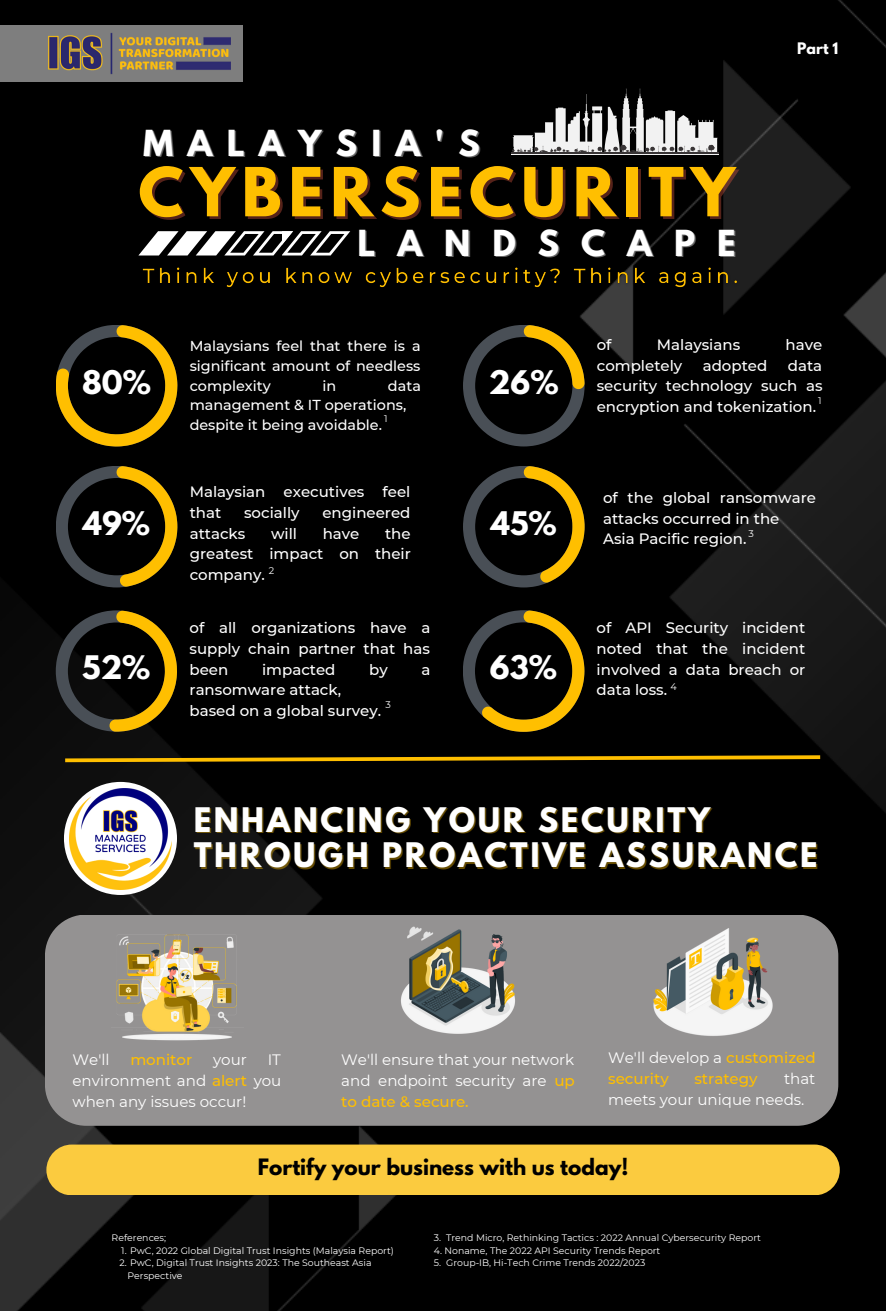
<style>
.page{position:relative;width:886px;height:1311px;background:#000}
.page>*{position:absolute;margin:0;border:0;box-sizing:border-box;transform-origin:0 0}
.t1{font:700 59.88px "League Spartan";letter-spacing:.12em;color:#ffbf00}
.t2{font:700 31.75px "League Spartan";letter-spacing:.45em;color:#fff}
.t3{font:700 31.75px "League Spartan";letter-spacing:.69em;color:#fff}
.t4{font:700 30px/35.6px "League Spartan";letter-spacing:.09em;color:#fff}
.t5{font:700 28.88px "League Spartan";color:#fff}
.t6{font:700 28.75px "League Spartan";color:#fff}
.t7{font:700 20px "League Spartan";color:#000}
.t8{font:15.12px/20.6px "Montserrat";color:#fff;text-align:justify}
.t9{font:500 15.12px/20.6px "Montserrat";color:#ffbf00}
.t10{font:500 15px/20.6px "Montserrat";color:#fff;text-align:justify}
.t11{font:500 14.38px/19.8px "Montserrat";color:#fff;text-align:justify}
.t12{font:700 14.12px "League Spartan";color:#fff}
.t13{font:9.62px "Montserrat";color:#fff}
.t14{font:9.38px/12.5px "Montserrat";color:#fff}
.s1{font-weight:500;color:#ffbf00}
.s2{font-weight:400;color:#fff}
</style>
<div class="page">
<img style="left:0;top:521px;width:412px;height:790px">
<svg style="left:56px;top:325px;width:121px;height:121px"></svg>
<div style="left:45px;top:914px;width:793px;height:211px;background:#949292"></div>
<img style="left:579px;top:0;width:307px;height:1048px">
<svg style="left:463px;top:325px;width:122px;height:121px"></svg>
<svg style="left:56px;top:466px;width:121px;height:121px"></svg>
<svg style="left:463px;top:466px;width:122px;height:121px"></svg>
<svg style="left:463px;top:610px;width:121px;height:122px"></svg>
<div style="left:0;top:25px;width:242px;height:57px;background:#7e7e7e"></div>
<img style="left:48px;top:33px;width:183px;height:41px">
<div style="left:64px;top:782px;width:113px;height:113px;background:#fff;border-radius:50%"></div>
<img style="left:70px;top:788px;width:101px;height:101px">
<img style="left:111px;top:926px;width:132px;height:118px">
<img style="left:396px;top:924px;width:124px;height:114px">
<img style="left:647px;top:924px;width:130px;height:118px">
<svg style="left:56px;top:610px;width:121px;height:121px"></svg>
<div style="left:46px;top:1144px;width:794px;height:51px;background:#fbcb3f;border-radius:25px"></div>
<svg style="left:61px;top:753px;width:763px;height:11px"></svg>
<hr style="left:511px;top:153px;width:207px;height:2px;background:#f2f2f2">
<hr style="left:511px;top:152px;width:207px;height:2px;background:#393536">
<svg style="left:512px;top:89px;width:205px;height:63px"></svg>
<img style="left:142px;top:259px;width:605px;height:37px">
<svg style="left:139px;top:231px;width:211px;height:24px"></svg>
<h2 class="t2" style="left:143px;top:127px;width:338px">MALAYSIA'S</h2>
<h1 class="t1" style="left:138px;top:162px;width:598px">CYBERSECURITY</h1>
<h2 class="t3" style="left:357px;top:227px;width:380px">LANDSCAPE</h2>
<p class="t12" style="left:797px;top:41px;width:43px">Part 1</p>
<p class="t11" style="left:190px;top:336px;width:233px">Malaysians feel that there is a significant amount of needless complexity</p>
<h3 class="t5" style="left:82px;top:367px;width:71px">80%</h3>
<h3 class="t5" style="left:489px;top:367px;width:71px">26%</h3>
<p class="t11" style="left:322px;top:375px;width:15px">in</p>
<p class="t11" style="left:190px;top:375px;width:233px;text-align:left;text-indent:198px">data management &amp; IT operations, despite it being avoidable.</p>
<p class="t13" style="left:384px;top:412px;width:5px">1</p>
<p class="t10" style="left:190px;top:481px;width:222px">Malaysian executives feel that</p>
<p class="t10" style="left:244px;top:502px;width:57px">socially</p>
<p class="t10" style="left:322px;top:502px;width:90px">engineered</p>
<p class="t10" style="left:190px;top:523px;width:57px">attacks</p>
<p class="t10" style="left:271px;top:523px;width:28px">will</p>
<p class="t10" style="left:323px;top:523px;width:38px">have</p>
<h3 class="t5" style="left:83px;top:508px;width:69px">49%</h3>
<h3 class="t5" style="left:491px;top:508px;width:67px">45%</h3>
<p class="t10" style="left:190px;top:523px;width:223px;text-indent:195px">the greatest impact on their company. <sup>2</sup></p>
<h3 class="t6" style="left:82px;top:653px;width:70px">52%</h3>
<p class="t10" style="left:190px;top:618px;width:243px">of all organizations have a supply chain partner that has been</p>
<p class="t10" style="left:262px;top:659px;width:75px">impacted</p>
<p class="t10" style="left:369px;top:659px;width:20px">by</p>
<p class="t10" style="left:422px;top:659px;width:10px">a</p>
<p class="t10" style="left:190px;top:680px;width:193px">ransomware attack, based on a global survey.</p>
<p class="t13" style="left:385px;top:699px;width:7px">3</p>
<h3 class="t5" style="left:490px;top:653px;width:69px">63%</h3>
<p class="t10" style="left:597px;top:334px;width:16px">of</p>
<p class="t10" style="left:657px;top:334px;width:85px">Malaysians</p>
<p class="t10" style="left:785px;top:334px;width:38px">have</p>
<p class="t10" style="left:597px;top:355px;width:87px">completely</p>
<p class="t10" style="left:703px;top:355px;width:66px">adopted</p>
<p class="t10" style="left:597px;top:355px;width:227px;text-indent:191px">data security technology such as encryption and tokenization.</p>
<p class="t13" style="left:818px;top:395px;width:5px">1</p>
<p class="t10" style="left:603px;top:487px;width:214px;text-align:left">of the global ransomware attacks occurred in the<br>Asia Pacific region.</p>
<p class="t13" style="left:748px;top:528px;width:7px">3</p>
<p class="t10" style="left:597px;top:618px;width:210px">of API Security incident noted that the incident involved a data breach or data loss. <sup>4</sup></p>
<h3 class="t4" style="left:194px;top:805px;width:625px">ENHANCING YOUR SECURITY<br>THROUGH PROACTIVE ASSURANCE</h3>
<p class="t8" style="left:73px;top:1049px;width:210px;text-indent:195px">IT environment and <span class="s1">alert</span> you when any issues occur!</p>
<p class="t8" style="left:341px;top:1049px;width:235px">We'll ensure that your network and endpoint security are <span class="s1">up to date &amp; secure.</span></p>
<p class="t9" style="left:608px;top:1047px;width:209px"><span class="s2">We'll develop a</span> customized security</p>
<p class="t8" style="left:73px;top:1049px;width:38px">We'll</p>
<p class="t9" style="left:130px;top:1049px;width:63px">monitor</p>
<p class="t8" style="left:213px;top:1049px;width:35px">your</p>
<p class="t8" style="left:608px;top:1068px;width:209px;text-indent:176px">that meets your unique needs.</p>
<p class="t9" style="left:694px;top:1068px;width:65px">strategy</p>
<h3 class="t7" style="left:258px;top:1156px;width:372px">Fortify your business with us today!</h3>
<p class="t14" style="left:112px;top:1232px;width:56px">References;</p>
<p class="t14" style="left:434px;top:1232px;width:328px">3. Trend Micro, Rethinking Tactics : 2022 Annual Cybersecurity Report</p>
<p class="t14" style="left:434px;top:1244px;width:228px">4. Noname, The 2022 API Security Trends Report</p>
<p class="t14" style="left:434px;top:1256px;width:213px">5. Group-IB, Hi-Tech Crime Trends 2022/2023</p>
<p class="t14" style="left:121px;top:1244px;width:274px">1. PwC, 2022 Global Digital Trust Insights (Malaysia Report)</p>
<p class="t14" style="left:128px;top:1256px;width:245px;text-indent:-8px">2. PwC, Digital Trust Insights 2023: The Southeast Asia<br>Perspective</p>
</div>
